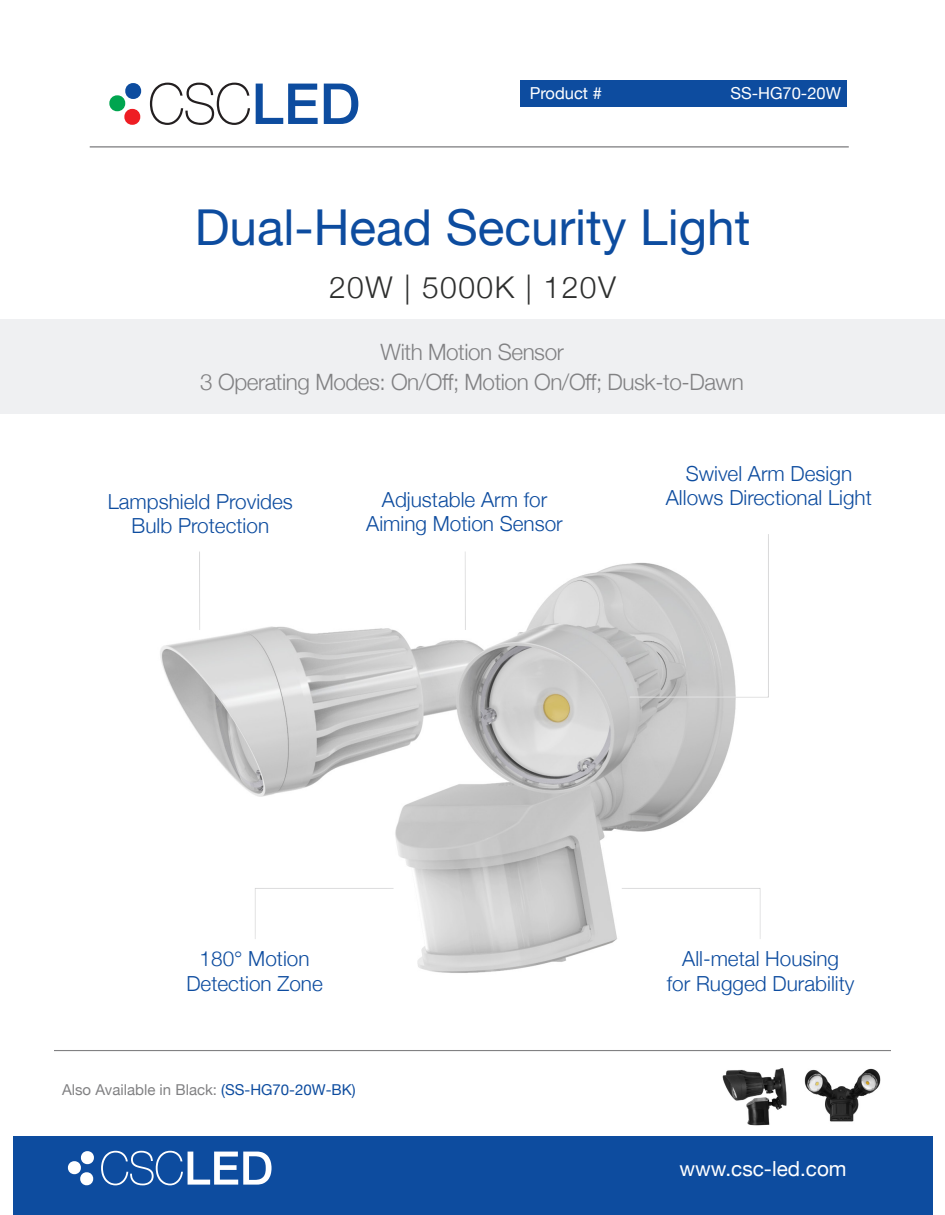
<style>
.page{position:relative;width:945px;height:1215px;background:#fff}
.page>*{position:absolute;margin:0;border:0;box-sizing:border-box;transform-origin:0 0}
.t1{font:100 56.55px "Helvetica Neue";color:#231f20;scale:.92 1}
.t2{font:49.5px "Helvetica Neue";color:#0d4c9f}
.t3{font:300 30px "Helvetica Neue";letter-spacing:.05em;color:#2e2f2e}
.t4{font:300 22.5px "Helvetica Neue";letter-spacing:-.02em;color:#818183}
.t5{font:300 20.7px "Helvetica Neue";color:#0d4c9f}
.t6{font:20.7px "Helvetica Neue";color:#fff}
.t7{font:16.5px "Helvetica Neue";color:#fff}
.t8{font:15px "Helvetica Neue";color:#818183}
.s1{font-weight:500;color:#0d4c9f}
.s2{color:#0d4c9f}
</style>
<div class="page">
<img style="left:711px;top:1051px;width:90px;height:86px">
<img style="left:804px;top:1068px;width:77px;height:54px">
<img style="left:160px;top:564px;width:576px;height:409px">
<div style="left:1px;top:319px;width:944px;height:95px;background:#eff0f2"></div>
<div style="left:14px;top:1137px;width:919px;height:78px;background:#0d4c9f"></div>
<div style="left:125px;top:83px;width:16px;height:16px;background:#0d4c9f;border-radius:8px"></div>
<div style="left:124px;top:109px;width:16px;height:16px;background:#ee1d23;border-radius:8px"></div>
<div style="left:109px;top:95px;width:16px;height:16px;background:#00a54f;border-radius:8px"></div>
<hr style="left:90px;top:146px;width:759px;height:2px;background:#818183">
<div style="left:521px;top:80px;width:326px;height:27px;background:#0d4c9f"></div>
<svg style="left:101px;top:1151px;width:171px;height:34px"></svg>
<div style="left:81px;top:1151px;width:13px;height:13px;background:#fff;border-radius:6px"></div>
<div style="left:80px;top:1172px;width:13px;height:13px;background:#fff;border-radius:6px"></div>
<div style="left:68px;top:1161px;width:13px;height:13px;background:#fff;border-radius:6px"></div>
<div style="left:627px;top:534px;width:143px;height:165px;background:#fff;opacity:.75"></div>
<hr style="left:198px;top:551px;width:4px;height:81px;background:#fff;opacity:.75">
<hr style="left:464px;top:551px;width:4px;height:81px;background:#fff;opacity:.75">
<div style="left:619px;top:887px;width:143px;height:54px;background:#fff"></div>
<div style="left:253px;top:887px;width:143px;height:54px;background:#fff"></div>
<hr style="left:54px;top:1050px;width:837px;height:1px;background:#818183">
<p class="t1" style="left:148px;top:61px;width:232px">CSC<span class="s1">LED</span></p>
<p class="t7" style="left:530px;top:82px;width:74px">Product #</p>
<p class="t7" style="left:730px;top:82px;width:112px">SS-HG70-20W</p>
<p class="t2" style="left:195px;top:192px;width:557px">Dual-Head Security Light</p>
<p class="t3" style="left:329px;top:263px;width:288px">20W | 5000K | 120V</p>
<p class="t4" style="left:380px;top:334px;width:185px">With Motion Sensor</p>
<p class="t4" style="left:200px;top:364px;width:545px">3 Operating Modes: On/Off; Motion On/Off; Dusk-to-Dawn</p>
<p class="t5" style="left:686px;top:457px;width:168px">Swivel Arm Design</p>
<p class="t5" style="left:108px;top:485px;width:187px">Lampshield Provides</p>
<p class="t5" style="left:666px;top:481px;width:208px">Allows Directional Light</p>
<p class="t5" style="left:132px;top:509px;width:139px">Bulb Protection</p>
<p class="t5" style="left:382px;top:483px;width:167px">Adjustable Arm for</p>
<p class="t5" style="left:366px;top:507px;width:198px">Aiming Motion Sensor</p>
<p class="t5" style="left:200px;top:942px;width:111px">180° Motion</p>
<p class="t5" style="left:186px;top:967px;width:138px">Detection Zone</p>
<p class="t8" style="left:62px;top:1079px;width:295px">Also Available in Black: <span class="s2">(SS-HG70-20W-BK)</span></p>
<p class="t5" style="left:682px;top:942px;width:158px">All-metal Housing</p>
<p class="t5" style="left:667px;top:967px;width:189px">for Rugged Durability</p>
<p class="t6" style="left:680px;top:1154px;width:169px">www.csc-led.com</p>
</div>
